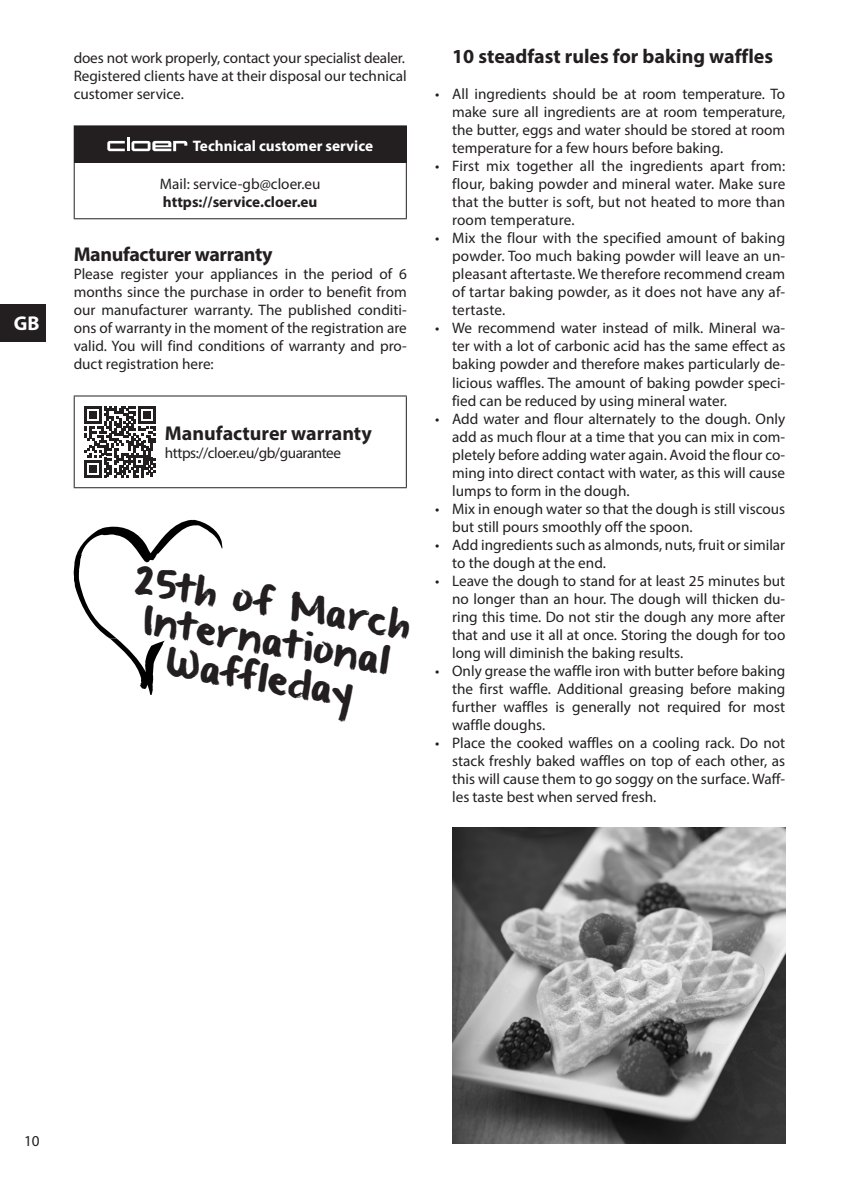
<style>
.page{position:relative;width:842px;height:1191px;background:#fff}
.page>*{position:absolute;margin:0;border:0;box-sizing:border-box;transform-origin:0 0}
.t1{font:31.6px/38px "From Where You Are";color:#231f20;text-align:center}
.t2{font:700 20px "Myriad Pro";color:#231f20}
.t3{font:700 20px "Myriad Pro";letter-spacing:-.02em;color:#231f20}
.t4{font:700 20px "Myriad Pro";color:#fff}
.t5{font:15.2px/18px "Myriad Pro";color:#231f20;text-align:justify}
.t6{font:15.2px "Myriad Pro";letter-spacing:-.03em;color:#231f20}
.t7{font:700 15.2px "Myriad Pro";color:#fff}
.t8{font:700 15.2px "Myriad Pro";color:#231f20}
</style>
<div class="page">
<div style="left:74px;top:126px;width:332px;height:36px;background:#231f20"></div>
<hr style="left:406px;top:126px;width:1px;height:36px;background:#231f20">
<hr style="left:74px;top:162px;width:1px;height:56px;background:#231f20">
<hr style="left:74px;top:218px;width:333px;height:1px;background:#231f20">
<hr style="left:74px;top:125px;width:333px;height:1px;background:#231f20">
<hr style="left:406px;top:162px;width:1px;height:56px;background:#231f20">
<hr style="left:127px;top:137px;width:3px;height:14px;background:#fff">
<svg style="left:107px;top:141px;width:18px;height:10px"></svg>
<svg style="left:131px;top:141px;width:56px;height:10px"></svg>
<hr style="left:74px;top:395px;width:91px;height:1px;background:#231f20">
<hr style="left:74px;top:396px;width:1px;height:91px;background:#231f20">
<hr style="left:74px;top:487px;width:91px;height:1px;background:#231f20">
<hr style="left:165px;top:395px;width:242px;height:1px;background:#231f20">
<hr style="left:406px;top:396px;width:1px;height:91px;background:#231f20">
<hr style="left:165px;top:487px;width:242px;height:1px;background:#231f20">
<svg style="left:85px;top:406px;width:71px;height:71px"></svg>
<svg style="left:74px;top:520px;width:148px;height:175px"></svg>
<img style="left:452px;top:827px;width:333px;height:316px">
<div style="left:0;top:304px;width:45px;height:37px;background:#231f20"></div>
<h2 class="t4" style="left:14px;top:310px;width:27px">GB</h2>
<p class="t5" style="left:74px;top:49px;width:335px">does not work properly, contact your specialist dealer.<br>Registered clients have at their disposal our technical customer service.</p>
<p class="t7" style="left:193px;top:136px;width:182px">Technical customer service</p>
<p class="t5" style="left:160px;top:175px;width:162px">Mail: service-gb@cloer.eu</p>
<p class="t8" style="left:163px;top:192px;width:156px">https://service.cloer.eu</p>
<h2 class="t3" style="left:74px;top:242px;width:200px">Manufacturer warranty</h2>
<p class="t5" style="left:74px;top:265px;width:335px">Please register your appliances in the period of 6 months since the purchase in order to benefit from our manufacturer warranty. The published conditi&shy;ons of warranty in the moment of the registration are valid. You will find conditions of warranty and pro&shy;duct registration here:</p>
<h2 class="t2" style="left:165px;top:420px;width:208px">Manufacturer warranty</h2>
<p class="t6" style="left:165px;top:444px;width:178px">https://cloer.eu/gb/guarantee</p>
<h1 class="t1" style="left:137px;top:565px;width:280px;rotate:9deg">25th of March<br>International<br>Waffleday</h1>
<h2 class="t2" style="left:452px;top:44px;width:322px">10 steadfast rules for baking waffles</h2>
<p class="t5" style="left:452px;top:85px;width:335px;text-indent:-17px">• All ingredients should be at room temperature. To make sure all ingredients are at room temperature, the butter, eggs and water should be stored at room temperature for a few hours before baking.</p>
<p class="t5" style="left:452px;top:157px;width:335px;text-indent:-17px">• First mix together all the ingredients apart from: flour, baking powder and mineral water. Make sure that the butter is soft, but not heated to more than room temperature.</p>
<p class="t5" style="left:452px;top:229px;width:335px;text-indent:-17px">• Mix the flour with the specified amount of baking powder. Too much baking powder will leave an un&shy;pleasant aftertaste. We therefore recommend cream of tartar baking powder, as it does not have any af&shy;tertaste.</p>
<p class="t5" style="left:452px;top:319px;width:335px;text-indent:-17px">• We recommend water instead of milk. Mineral wa&shy;ter with a lot of carbonic acid has the same effect as baking powder and therefore makes particularly de&shy;licious waffles. The amount of baking powder speci&shy;fied can be reduced by using mineral water.</p>
<p class="t5" style="left:452px;top:409px;width:335px;text-indent:-17px">• Add water and flour alternately to the dough. Only add as much flour at a time that you can mix in com&shy;pletely before adding water again. Avoid the flour co&shy;ming into direct contact with water, as this will cause lumps to form in the dough.</p>
<p class="t5" style="left:452px;top:499px;width:335px;text-indent:-17px">• Mix in enough water so that the dough is still viscous but still pours smoothly off the spoon.</p>
<p class="t5" style="left:452px;top:535px;width:335px;text-indent:-17px">• Add ingredients such as almonds, nuts, fruit or similar to the dough at the end.</p>
<p class="t5" style="left:452px;top:571px;width:335px;text-indent:-17px">• Leave the dough to stand for at least 25 minutes but no longer than an hour. The dough will thicken du&shy;ring this time. Do not stir the dough any more after that and use it all at once. Storing the dough for too long will diminish the baking results.</p>
<p class="t5" style="left:452px;top:661px;width:335px;text-indent:-17px">• Only grease the waffle iron with butter before baking the first waffle. Additional greasing before making further waffles is generally not required for most waffle doughs.</p>
<p class="t5" style="left:452px;top:733px;width:335px;text-indent:-17px">• Place the cooked waffles on a cooling rack. Do not stack freshly baked waffles on top of each other, as this will cause them to go soggy on the surface. Waff&shy;les taste best when served fresh.</p>
<p class="t5" style="left:24px;top:1131px;width:17px">10</p>
</div>
